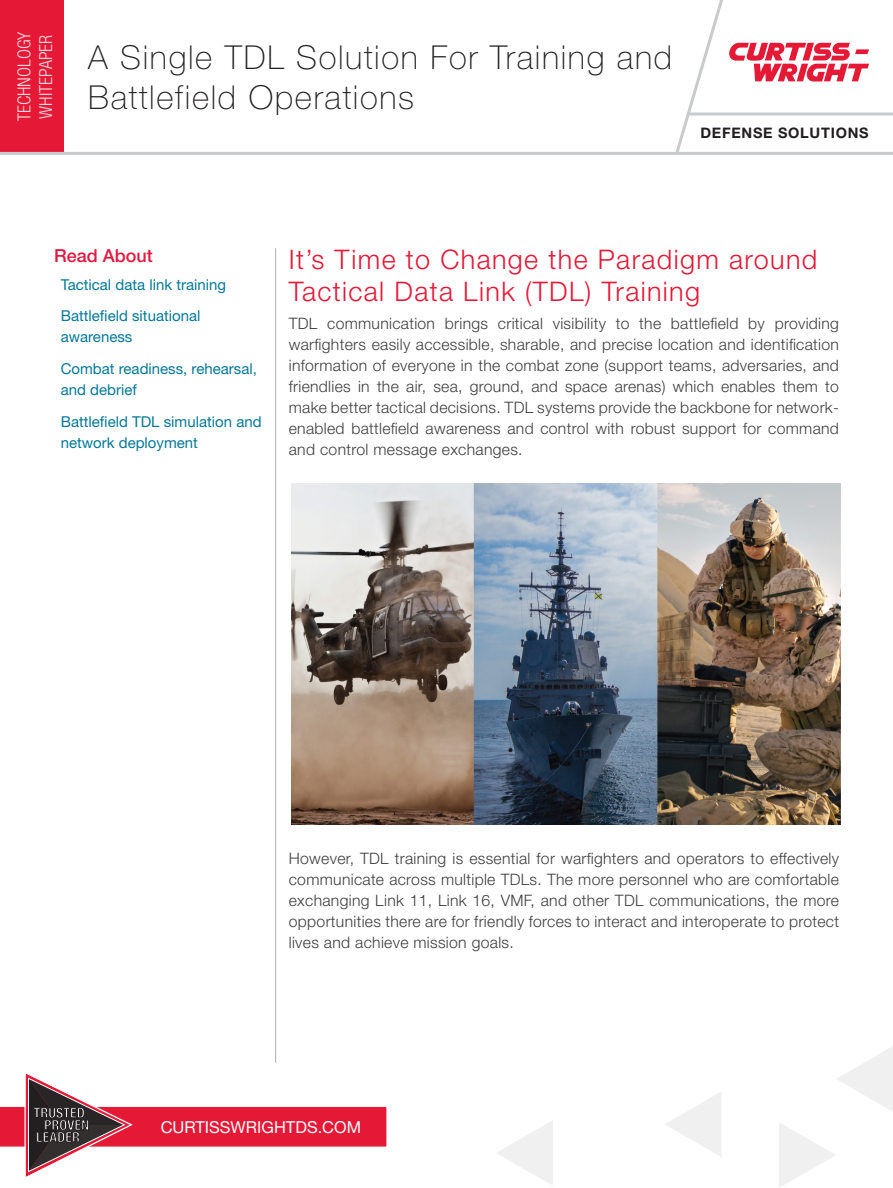
<style>
.page{position:relative;width:893px;height:1188px;background:#fff}
.page>*{position:absolute;margin:0;border:0;box-sizing:border-box;transform-origin:0 0}
.CW-WP-Template-Pg1-T{font:100 33px/39.6px "Helvetica Neue LT Std";letter-spacing:.05em;color:#231f20}
.CW-WP-Template-Secti{font:300 27px/32.4px "Helvetica Neue LT Std";letter-spacing:.05em;color:#e51836}
.t1{font:300 condensed 18px/21.6px "Helvetica Neue LT Std";color:#fff}
.t2{font:500 18px "Helvetica Neue LT Std";color:#e4183e}
.t3{font:16.5px "Helvetica Neue LT Std";color:#fff}
.CW-WP-Template-Pg1-B{font:300 15.75px/21px "Helvetica Neue LT Std";letter-spacing:.02em;color:#3e3e3f;text-align:justify}
.CW-WP-Template-Secti-2{font:300 15.75px/21px "Helvetica Neue LT Std";letter-spacing:.02em;color:#3e3e3f;text-align:justify}
.CW-WP-Pg1-Read-About{font:15px/21px "Helvetica Neue LT Std";color:#057999}
.t4{font:700 14.55px "Helvetica Neue LT Std";letter-spacing:.05em;color:#231f20}
</style>
<div class="page">
<svg style="left:779px;top:1123px;width:56px;height:64px"></svg>
<svg style="left:497px;top:1121px;width:56px;height:64px"></svg>
<svg style="left:665px;top:1092px;width:56px;height:64px"></svg>
<svg style="left:837px;top:1047px;width:56px;height:64px"></svg>
<svg style="left:675px;top:0;width:218px;height:152px"></svg>
<div style="left:0;top:0;width:64px;height:153px;background:#e51836"></div>
<hr style="left:0;top:152px;width:893px;height:3px;background:#c9cacc">
<hr style="left:275px;top:248px;width:1px;height:815px;background:#b0afb3">
<svg style="left:0;top:1073px;width:386px;height:104px"></svg>
<img style="left:291px;top:484px;width:549px;height:341px">
<p class="t1" style="left:13px;top:121px;width:91px;rotate:-90deg">TECHNOLOGY<br>WHITEPAPER</p>
<p class="CW-WP-Template-Pg1-T" style="left:88px;top:38px;width:585px">A Single TDL Solution For Training and<br>Battlefield Operations</p>
<p class="t4" style="left:700px;top:123px;width:170px">DEFENSE SOLUTIONS</p>
<p class="t2" style="left:54px;top:245px;width:100px">Read About</p>
<p class="CW-WP-Pg1-Read-About" style="left:61px;top:273px;width:167px">Tactical data link training</p>
<p class="CW-WP-Pg1-Read-About" style="left:61px;top:305px;width:141px">Battlefield situational awareness</p>
<p class="CW-WP-Pg1-Read-About" style="left:61px;top:358px;width:198px">Combat readiness, rehearsal, and debrief</p>
<p class="CW-WP-Pg1-Read-About" style="left:61px;top:411px;width:202px">Battlefield TDL simulation and network deployment</p>
<p class="CW-WP-Template-Secti" style="left:289px;top:242px;width:530px">It’s Time to Change the Paradigm around<br>Tactical Data Link (TDL) Training</p>
<p class="CW-WP-Template-Pg1-B" style="left:289px;top:312px;width:552px">TDL communication brings critical visibility to the battlefield by providing warfighters easily accessible, sharable, and precise location and identification information of everyone in the combat zone (support teams, adversaries, and friendlies in the air, sea, ground, and space arenas) which enables them to make better tactical decisions. TDL systems provide the backbone for network&shy;enabled battlefield awareness and control with robust support for command and control message exchanges.</p>
<p class="CW-WP-Template-Secti-2" style="left:289px;top:848px;width:552px">However, TDL training is essential for warfighters and operators to effectively communicate across multiple TDLs. The more personnel who are comfortable exchanging Link 11, Link 16, VMF, and other TDL communications, the more opportunities there are for friendly forces to interact and interoperate to protect lives and achieve mission goals.</p>
<p class="t3" style="left:161px;top:1117px;width:202px">CURTISSWRIGHTDS.COM</p>
</div>
